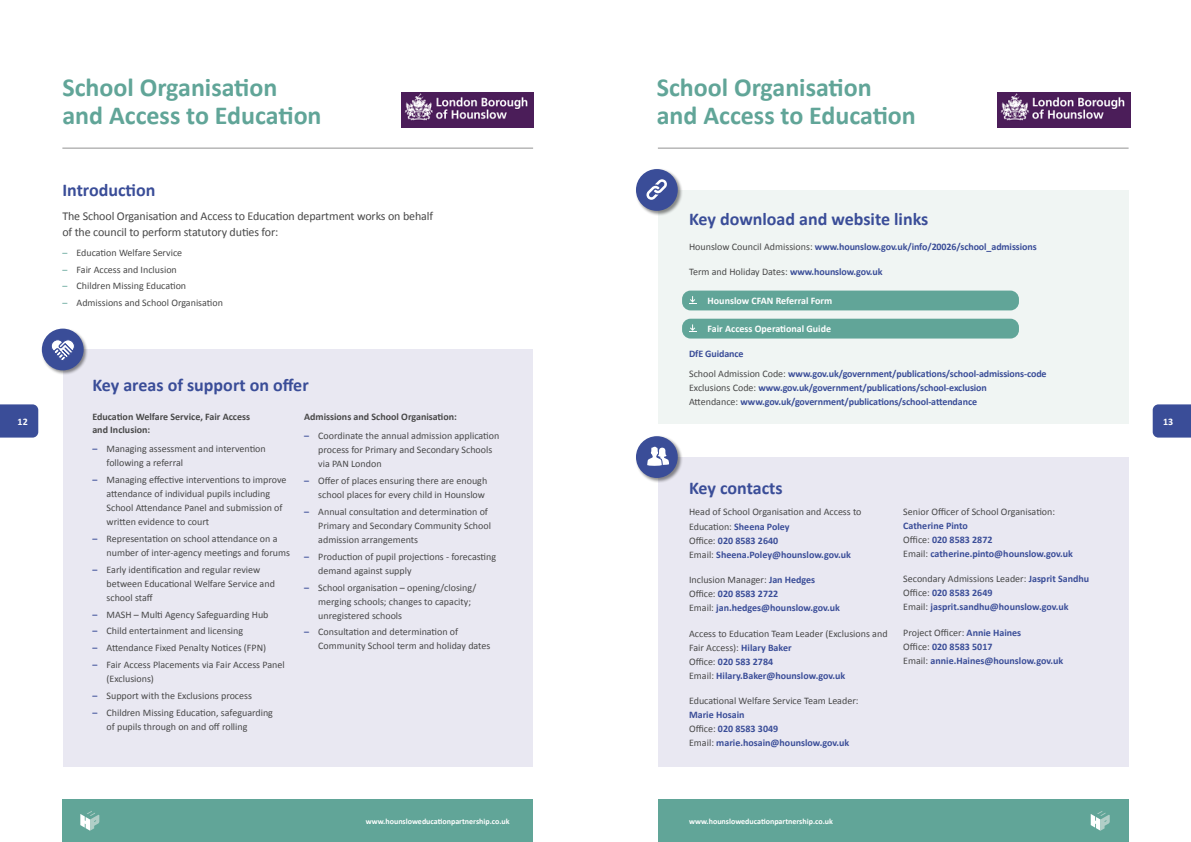
<style>
.page{position:relative;width:1191px;height:842px;background:#fff}
.page>*{position:absolute;margin:0;border:0;box-sizing:border-box;transform-origin:0 0}
.t1{font:700 26px/28px "Calibri";color:#61a598}
.t2{font:700 18px "Calibri";color:#3a4d98}
.t3{font:12px/16px "Calibri";letter-spacing:-.01em;color:#484848}
.t4{font:10px/14px "Calibri";color:#484848}
.t5{font:700 10px/14px "Calibri";letter-spacing:-.005em;color:#3a4d98}
.t6{font:700 10px/13px "Calibri";color:#484848}
.t7{font:700 10px "Calibri";color:#fff}
.t8{font:700 8px "Calibri";color:#fff}
.s1{color:#61a598}
.s2{font-weight:400;color:#484848}
.s3{font-weight:700;color:#3a4d98}
</style>
<div class="page">
<div style="left:658px;top:190px;width:470px;height:234px;background:#f0f5f3"></div>
<hr style="left:62px;top:148px;width:471px;height:1px;background:#939393">
<hr style="left:658px;top:148px;width:470px;height:1px;background:#939393">
<div style="left:658px;top:457px;width:470px;height:310px;background:#e9e8f2"></div>
<div style="left:635px;top:168px;width:47px;height:48px;background:#000;opacity:.45"></div>
<div style="left:636px;top:169px;width:42px;height:42px;background:#3a4d98;border-radius:50%"></div>
<svg style="left:646px;top:179px;width:21px;height:21px"></svg>
<div style="left:635px;top:435px;width:47px;height:48px;background:#000;opacity:.45"></div>
<div style="left:636px;top:436px;width:42px;height:42px;background:#3a4d98;border-radius:50%"></div>
<svg style="left:647px;top:447px;width:22px;height:19px"></svg>
<svg style="left:0;top:404px;width:38px;height:34px"></svg>
<svg style="left:1152px;top:404px;width:39px;height:34px"></svg>
<div style="left:63px;top:349px;width:470px;height:418px;background:#e9e8f2"></div>
<div style="left:41px;top:328px;width:48px;height:47px;background:#000;opacity:.45"></div>
<div style="left:42px;top:329px;width:42px;height:41px;background:#3a4d98;border-radius:50%"></div>
<svg style="left:51px;top:339px;width:23px;height:21px"></svg>
<div style="left:682px;top:291px;width:337px;height:19px;background:#61a598;border-radius:9px"></div>
<div style="left:682px;top:319px;width:337px;height:20px;background:#61a598;border-radius:9px"></div>
<svg style="left:689px;top:296px;width:7px;height:8px"></svg>
<svg style="left:689px;top:324px;width:7px;height:8px"></svg>
<img style="left:401px;top:92px;width:132px;height:36px">
<img style="left:997px;top:92px;width:133px;height:36px">
<div style="left:62px;top:799px;width:471px;height:43px;background:#61a598"></div>
<svg style="left:80px;top:811px;width:19px;height:20px"></svg>
<div style="left:658px;top:799px;width:470px;height:43px;background:#61a598"></div>
<svg style="left:1090px;top:811px;width:19px;height:20px"></svg>
<h1 class="t1" style="left:62px;top:73px;width:261px">School Organisation and Access to Education</h1>
<h1 class="t1" style="left:656px;top:73px;width:261px">School Organisation and Access to Education</h1>
<h2 class="t2" style="left:62px;top:178px;width:95px">Introduction</h2>
<p class="t3" style="left:62px;top:208px;width:372px">The School Organisation and Access to Education department works on behalf of the council to perform statutory duties for:</p>
<p class="t4" style="left:62px;top:246px;width:121px"><span class="s1">–</span> Education Welfare Service</p>
<p class="t4" style="left:62px;top:262px;width:116px"><span class="s1">–</span> Fair Access and Inclusion</p>
<p class="t4" style="left:62px;top:279px;width:125px"><span class="s1">–</span> Children Missing Education</p>
<p class="t4" style="left:62px;top:296px;width:162px"><span class="s1">–</span> Admissions and School Organisation</p>
<h2 class="t2" style="left:689px;top:207px;width:241px">Key download and website links</h2>
<p class="t5" style="left:689px;top:240px;width:349px"><span class="s2">Hounslow Council Admissions:</span> www.hounslow.gov.uk/info/20026/school_admissions</p>
<p class="t4" style="left:689px;top:265px;width:195px">Term and Holiday Dates: <span class="s3">www.hounslow.gov.uk</span></p>
<p class="t7" style="left:707px;top:294px;width:126px">Hounslow CFAN Referral Form</p>
<p class="t7" style="left:707px;top:322px;width:125px">Fair Access Operational Guide</p>
<p class="t5" style="left:689px;top:344px;width:359px;line-height:19.7px">DfE Guidance<br><span class="s2">School Admission Code:</span> www.gov.uk/government/publications/school-admissions-code</p>
<p class="t5" style="left:689px;top:381px;width:299px"><span class="s2">Exclusions Code:</span> www.gov.uk/government/publications/school-exclusion<br><span class="s2">Attendance:</span> www.gov.uk/government/publications/school-attendance</p>
<h2 class="t2" style="left:92px;top:373px;width:218px">Key areas of support on offer</h2>
<p class="t6" style="left:304px;top:410px;width:154px">Admissions and School Organisation:</p>
<p class="t4" style="left:318px;top:429px;width:182px;text-indent:-14px"><span class="s3">–</span> Coordinate the annual admission application process for Primary and Secondary Schools via PAN London</p>
<p class="t4" style="left:304px;top:474px;width:185px;text-align:right"><span class="s3">–</span> Offer of places ensuring there are enough school places for every child in Hounslow</p>
<p class="t4" style="left:318px;top:505px;width:174px;text-indent:-14px"><span class="s3">–</span> Annual consultation and determination of<br>Primary and Secondary Community School admission arrangements</p>
<p class="t4" style="left:318px;top:549px;width:179px;text-indent:-14px"><span class="s3">–</span> Production of pupil projections - forecasting demand against supply</p>
<p class="t4" style="left:318px;top:580px;width:160px;text-indent:-14px"><span class="s3">–</span> School organisation – opening/closing/ merging schools; changes to capacity; unregistered schools</p>
<p class="t4" style="left:318px;top:625px;width:174px;text-indent:-14px"><span class="s3">–</span> Consultation and determination of<br>Community School term and holiday dates</p>
<p class="t6" style="left:92px;top:410px;width:159px">Education Welfare Service, Fair Access and Inclusion:</p>
<p class="t4" style="left:106px;top:442px;width:161px;text-indent:-14px"><span class="s3">–</span> Managing assessment and intervention following a referral</p>
<p class="t4" style="left:106px;top:473px;width:181px;text-indent:-14px"><span class="s3">–</span> Managing effective interventions to improve attendance of individual pupils including School Attendance Panel and submission of written evidence to court</p>
<p class="t4" style="left:106px;top:532px;width:185px;text-indent:-14px"><span class="s3">–</span> Representation on school attendance on a number of inter-agency meetings and forums</p>
<p class="t4" style="left:106px;top:562px;width:170px;text-indent:-14px"><span class="s3">–</span> Early identification and regular review between Educational Welfare Service and school staff</p>
<p class="t4" style="left:92px;top:607px;width:178px"><span class="s3">–</span> MASH – Multi Agency Safeguarding Hub</p>
<p class="t4" style="left:92px;top:624px;width:152px"><span class="s3">–</span> Child entertainment and licensing</p>
<p class="t4" style="left:92px;top:641px;width:175px"><span class="s3">–</span> Attendance Fixed Penalty Notices (FPN)</p>
<p class="t4" style="left:106px;top:658px;width:180px;text-indent:-14px"><span class="s3">–</span> Fair Access Placements via Fair Access Panel (Exclusions)</p>
<p class="t4" style="left:92px;top:689px;width:161px"><span class="s3">–</span> Support with the Exclusions process</p>
<p class="t4" style="left:106px;top:705px;width:168px;text-indent:-14px"><span class="s3">–</span> Children Missing Education, safeguarding of pupils through on and off rolling</p>
<p class="t7" style="left:18px;top:415px;width:12px">12</p>
<p class="t7" style="left:1163px;top:415px;width:12px">13</p>
<h2 class="t2" style="left:689px;top:477px;width:95px">Key contacts</h2>
<p class="t4" style="left:903px;top:504px;width:153px">Senior Officer of School Organisation:</p>
<p class="t5" style="left:903px;top:518px;width:171px">Catherine Pinto<br><span class="s2">Office:</span> 020 8583 2872<br><span class="s2">Email:</span> catherine.pinto@hounslow.gov.uk</p>
<p class="t5" style="left:903px;top:572px;width:187px"><span class="s2">Secondary Admissions Leader:</span> Jasprit Sandhu<br><span class="s2">Office:</span> 020 8583 2649<br><span class="s2">Email:</span> jasprit.sandhu@hounslow.gov.uk</p>
<p class="t5" style="left:903px;top:625px;width:161px"><span class="s2">Project Officer:</span> Annie Haines<br><span class="s2">Office:</span> 020 8583 5017<br><span class="s2">Email:</span> annie.Haines@hounslow.gov.uk</p>
<p class="t4" style="left:689px;top:504px;width:174px;line-height:15px">Head of School Organisation and Access to<br>Education: <span class="s3">Sheena Poley</span></p>
<p class="t5" style="left:689px;top:533px;width:163px"><span class="s2">Office:</span> 020 8583 2640<br><span class="s2">Email:</span> Sheena.Poley@hounslow.gov.uk</p>
<p class="t5" style="left:689px;top:573px;width:152px"><span class="s2">Inclusion Manager:</span> Jan Hedges<br><span class="s2">Office:</span> 020 8583 2722<br><span class="s2">Email:</span> jan.hedges@hounslow.gov.uk</p>
<p class="t4" style="left:689px;top:626px;width:200px">Access to Education Team Leader (Exclusions and Fair Access): <span class="s3">Hilary Baker<br></span>Office: <span class="s3">020 583 2784<br></span>Email: <span class="s3">Hilary.Baker@hounslow.gov.uk</span></p>
<p class="t4" style="left:689px;top:693px;width:171px">Educational Welfare Service Team Leader:</p>
<p class="t5" style="left:689px;top:707px;width:162px">Marie Hosain<br><span class="s2">Office:</span> 020 8583 3049<br><span class="s2">Email:</span> marie.hosain@hounslow.gov.uk</p>
<p class="t8" style="left:366px;top:816px;width:145px">www.hounsloweducationpartnership.co.uk</p>
<p class="t8" style="left:689px;top:816px;width:145px">www.hounsloweducationpartnership.co.uk</p>
</div>
